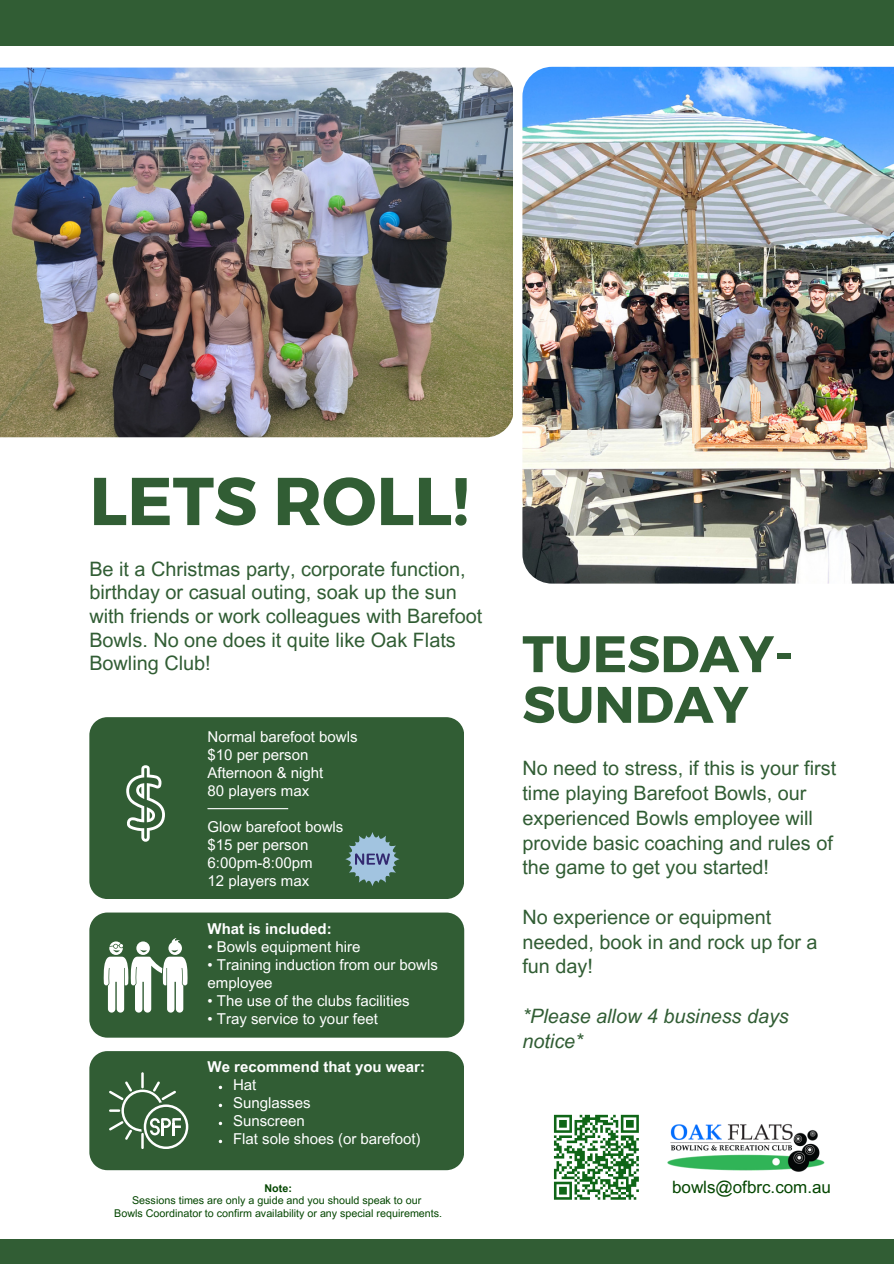
<style>
.page{position:relative;width:894px;height:1264px;background:#fff}
.page>*{position:absolute;margin:0;border:0;box-sizing:border-box;transform-origin:0 0}
.t1{font:700 67.5px "Montserrat";color:#315d34}
.t2{font:700 51.3px/50.7px "Montserrat";color:#315d34}
.t3{font:19.8px/24.8px "Arial MT Pro";color:#315d34}
.t4{font:italic 19.8px/24.8px "Arial MT Pro";color:#315d34}
.t5{font:16.95px "Arial MT Pro";color:#044601}
.t6{font:15px/18px "Arial MT Pro";color:#fff}
.t7{font:700 15px "Arial MT Pro";color:#fff}
.t8{font:10.65px "Arial MT Pro";color:#044601}
.t9{font:700 10.65px "Arial MT Pro";color:#044601}
</style>
<div class="page">
<img style="left:522px;top:67px;width:371px;height:516px">
<div style="left:89px;top:717px;width:375px;height:182px;background:#315d34"></div>
<div style="left:89px;top:912px;width:375px;height:125px;background:#315d34"></div>
<div style="left:0;top:0;width:893px;height:45px;background:#315d34"></div>
<div style="left:0;top:1238px;width:893px;height:25px;background:#315d34"></div>
<img style="left:0;top:68px;width:512px;height:369px">
<svg style="left:553px;top:1114px;width:86px;height:86px"></svg>
<img style="left:667px;top:1124px;width:158px;height:48px">
<svg style="left:126px;top:765px;width:38px;height:76px"></svg>
<hr style="left:207px;top:808px;width:81px;height:1px;background:#fff">
<svg style="left:103px;top:936px;width:85px;height:76px"></svg>
<svg style="left:345px;top:832px;width:54px;height:54px;background:#6b8e90"></svg>
<div style="left:89px;top:1051px;width:375px;height:119px;background:#315d34"></div>
<p class="t1" style="left:89px;top:457px;width:381px">LETS ROLL!</p>
<p class="t3" style="left:89px;top:559px;width:394px;line-height:23.7px">Be it a Christmas party, corporate function, birthday or casual outing, soak up the sun with friends or work colleagues with Barefoot Bowls. No one does it quite like Oak Flats Bowling Club!</p>
<h6 class="t6" style="left:207px;top:729px;width:151px">Normal barefoot bowls $10 per person<br>Afternoon &amp; night<br>80 players max</h6>
<p class="t6" style="left:207px;top:819px;width:137px">Glow barefoot bowls $15 per person<br>6:00pm-8:00pm<br>12 players max</p>
<h6 class="t7" style="left:207px;top:922px;width:126px">What is included:</h6>
<h6 class="t6" style="left:207px;top:939px;width:154px">• Bowls equipment hire</h6>
<h6 class="t6" style="left:207px;top:957px;width:232px">• Training induction from our bowls employee</h6>
<h6 class="t6" style="left:207px;top:993px;width:203px">• The use of the clubs facilities</h6>
<h6 class="t6" style="left:207px;top:1011px;width:172px">• Tray service to your feet</h6>
<p class="t7" style="left:207px;top:1061px;width:219px">We recommend that you wear:</p>
<p class="t6" style="left:233px;top:1077px;width:25px">Hat</p>
<h6 class="t6" style="left:233px;top:1095px;width:79px">Sunglasses</h6>
<p class="t6" style="left:233px;top:1113px;width:73px">Sunscreen</p>
<h5 class="t6" style="left:233px;top:1131px;width:189px">Flat sole shoes (or barefoot)</h5>
<p class="t9" style="left:264px;top:1183px;width:29px">Note:</p>
<p class="t8" style="left:132px;top:1196px;width:291px">Sessions times are only a guide and you should speak to our</p>
<p class="t8" style="left:114px;top:1208px;width:329px">Bowls Coordinator to confirm availability or any special requirements.</p>
<p class="t2" style="left:522px;top:626px;width:272px">TUESDAY-<br>SUNDAY</p>
<p class="t3" style="left:522px;top:758px;width:315px">No need to stress, if this is your first time playing Barefoot Bowls, our experienced Bowls employee will provide basic coaching and rules of the game to get you started!</p>
<p class="t3" style="left:522px;top:907px;width:296px">No experience or equipment needed, book in and rock up for a fun day!</p>
<p class="t4" style="left:522px;top:1006px;width:268px">*Please allow 4 business days notice*</p>
<p class="t5" style="left:672px;top:1180px;width:160px">bowls@ofbrc.com.au</p>
</div>
